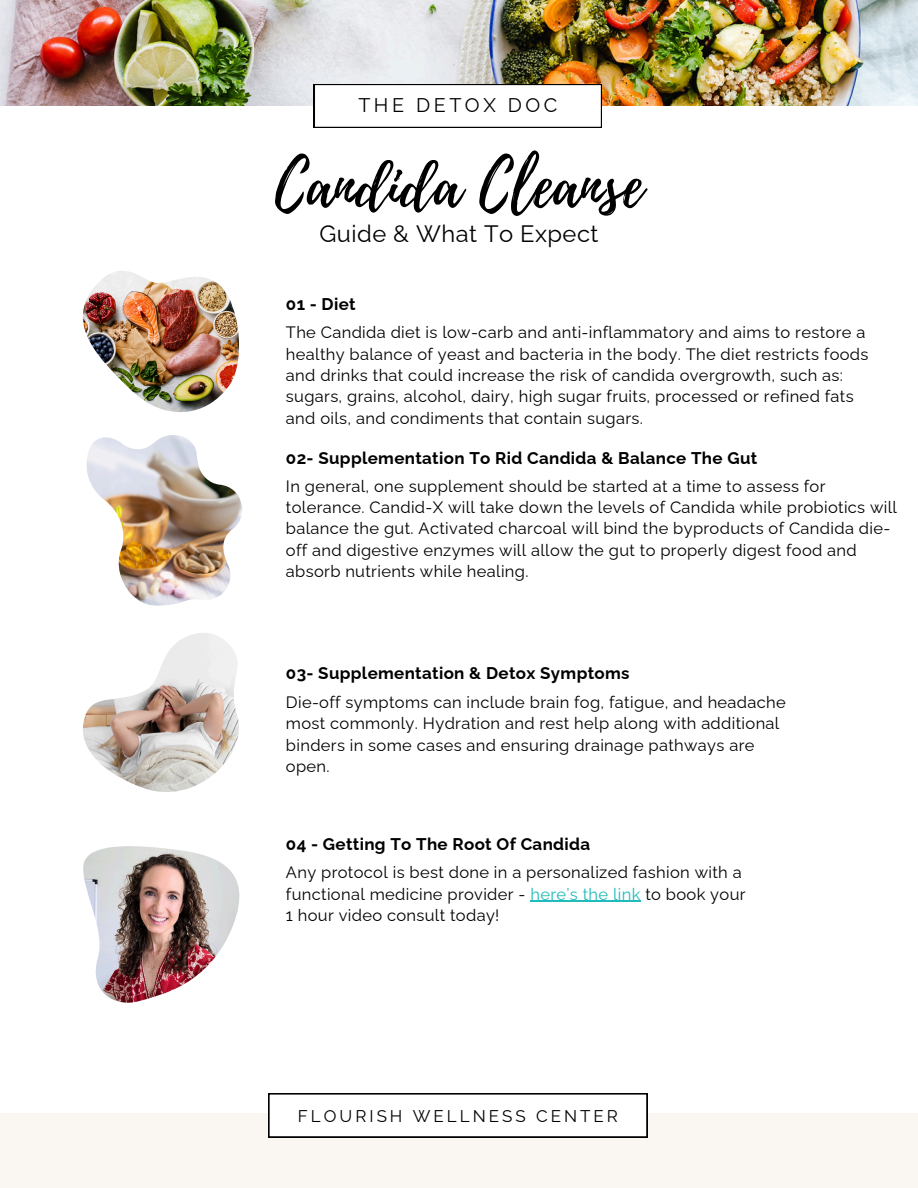
<style>
.page{position:relative;width:918px;height:1188px;background:#fff}
.page>*{position:absolute;margin:0;border:0;box-sizing:border-box;transform-origin:0 0}
.t1{font:63.45px "Playlist Script";color:#000}
.t2{font:23.7px "Raleway";letter-spacing:.02em;color:#000}
.t3{font:19.8px "Raleway";letter-spacing:.18em;color:#000}
.t4{font:700 16.95px "Raleway";letter-spacing:.02em;color:#000}
.t5{font:16.95px "Raleway";letter-spacing:.18em;color:#000}
.t6{font:16.5px/21.3px "Raleway";letter-spacing:.02em;color:#000}
.s1{color:#1fbcbb}
</style>
<div class="page">
<div style="left:0;top:1113px;width:918px;height:75px;background:#faf6f1"></div>
<img style="left:0;top:0;width:918px;height:106px">
<svg style="left:314px;top:84px;width:288px;height:44px"></svg>
<svg style="left:269px;top:1093px;width:378px;height:44px"></svg>
<img style="left:83px;top:271px;width:156px;height:141px">
<img style="left:86px;top:435px;width:156px;height:171px">
<img style="left:83px;top:846px;width:156px;height:157px">
<img style="left:83px;top:633px;width:156px;height:159px">
<hr style="left:530px;top:901px;width:111px;height:1px;background:#1fbcbb">
<h3 class="t3" style="left:358px;top:94px;width:201px">THE DETOX DOC</h3>
<h5 class="t1" style="left:275px;top:140px;width:369px">Candida Cleanse</h5>
<p class="t2" style="left:319px;top:220px;width:281px">Guide &amp; What To Expect</p>
<p class="t4" style="left:286px;top:294px;width:71px">01 - Diet</p>
<h5 class="t6" style="left:286px;top:322px;width:584px">The Candida diet is low-carb and anti-inflammatory and aims to restore a healthy balance of yeast and bacteria in the body. The diet restricts foods and drinks that could increase the risk of candida overgrowth, such as: sugars, grains, alcohol, dairy, high sugar fruits, processed or refined fats and oils, and condiments that contain sugars.</h5>
<h5 class="t4" style="left:286px;top:448px;width:473px">02- Supplementation To Rid Candida &amp; Balance The Gut</h5>
<p class="t6" style="left:286px;top:475px;width:613px">In general, one supplement should be started at a time to assess for tolerance. Candid-X will take down the levels of Candida while probiotics will balance the gut. Activated charcoal will bind the byproducts of Candida die&shy;off and digestive enzymes will allow the gut to properly digest food and absorb nutrients while healing.</p>
<p class="t4" style="left:286px;top:663px;width:345px">03- Supplementation &amp; Detox Symptoms</p>
<p class="t6" style="left:286px;top:691px;width:501px">Die-off symptoms can include brain fog, fatigue, and headache most commonly. Hydration and rest help along with additional binders in some cases and ensuring drainage pathways are open.</p>
<h4 class="t4" style="left:286px;top:834px;width:306px">04 - Getting To The Root Of Candida</h4>
<h5 class="t6" style="left:286px;top:862px;width:461px">Any protocol is best done in a personalized fashion with a functional medicine provider - <span class="s1">here’s the link</span> to book your</h5>
<p class="t6" style="left:286px;top:905px;width:215px">1 hour video consult today!</p>
<h1 class="t5" style="left:298px;top:1106px;width:322px">FLOURISH WELLNESS CENTER</h1>
</div>
